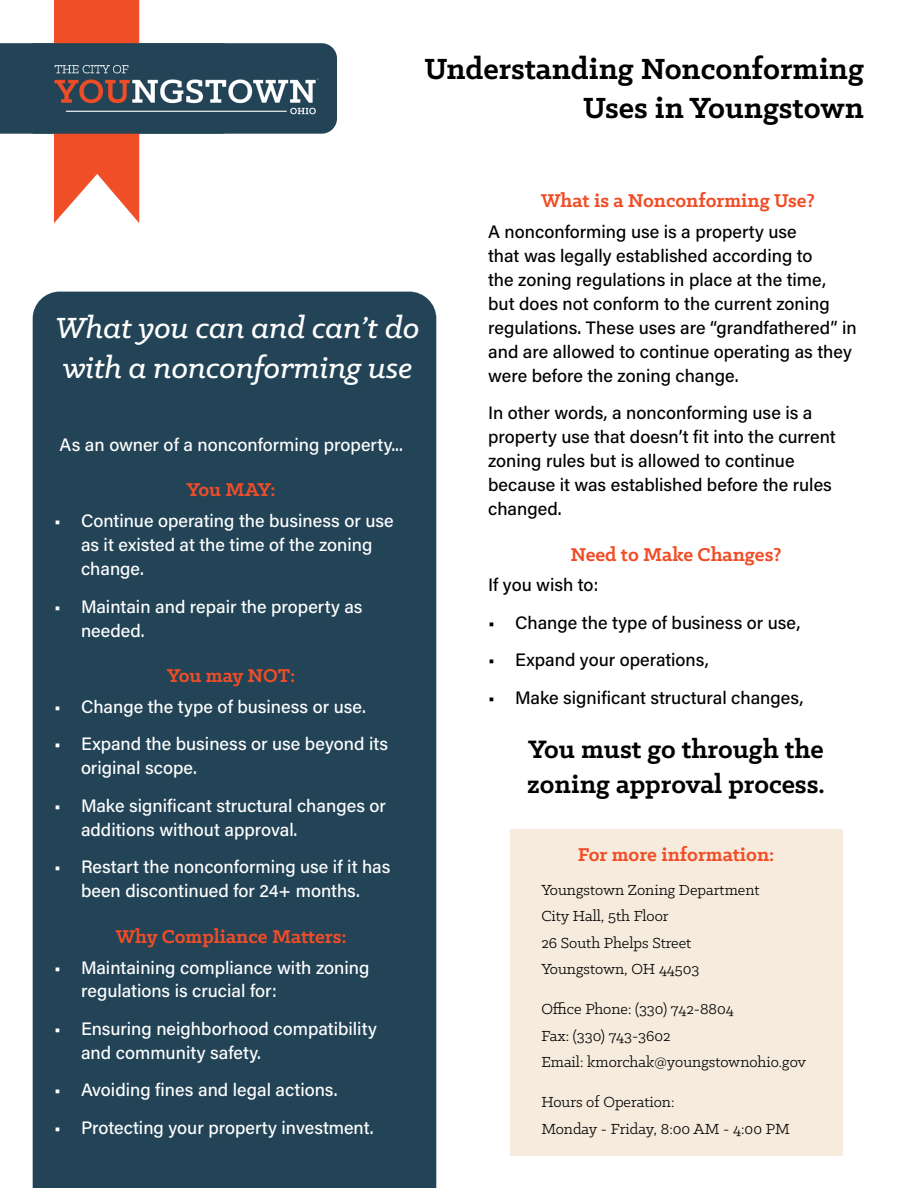
<style>
.page{position:relative;width:918px;height:1188px;background:#fff}
.page>*{position:absolute;margin:0;border:0;box-sizing:border-box;transform-origin:0 0}
.t1{font:700 33px/39.6px "Klinic Slab";color:#000;text-align:right}
.t2{font:italic 500 33px/39.6px "Klinic Slab";color:#fff}
.t3{font:700 28.5px/34.2px "Klinic Slab";color:#000}
.t4{font:700 21px "Klinic Slab";color:#f04d27}
.t5{font:500 18px/24px "Acumin Pro";color:#fff}
.t6{font:500 18px/24px "Acumin Pro";color:#000101}
.t7{font:16.5px/26.5px "Klinic Slab";color:#000}
</style>
<div class="page">
<div style="left:510px;top:829px;width:332px;height:327px;background:#f6ebdd"></div>
<div style="left:33px;top:292px;width:403px;height:896px;background:#234457"></div>
<svg style="left:0;top:0;width:140px;height:223px"></svg>
<img style="left:33px;top:43px;width:304px;height:91px">
<h1 class="t1" style="left:424px;top:48px;width:441px">Understanding Nonconforming<br>Uses in Youngstown</h1>
<h1 class="t2" style="left:56px;top:307px;width:366px">What you can and can’t do with a nonconforming use</h1>
<p class="t5" style="left:60px;top:432px;width:345px">As an owner of a nonconforming property...</p>
<p class="t4" style="left:187px;top:476px;width:90px">You MAY:</p>
<p class="t5" style="left:81px;top:508px;width:314px;text-indent:-27px">• Continue operating the business or use as it existed at the time of the zoning change.</p>
<p class="t5" style="left:81px;top:594px;width:283px;text-indent:-27px">• Maintain and repair the property as needed.</p>
<p class="t4" style="left:167px;top:662px;width:130px">You may NOT:</p>
<p class="t5" style="left:54px;top:694px;width:313px">• Change the type of business or use.</p>
<p class="t5" style="left:81px;top:731px;width:309px;text-indent:-27px">• Expand the business or use beyond its original scope.</p>
<p class="t5" style="left:81px;top:793px;width:307px;text-indent:-27px">• Make significant structural changes or additions without approval.</p>
<p class="t5" style="left:54px;top:854px;width:338px;text-align:center">• Restart the nonconforming use if it has been discontinued for 24+ months.</p>
<p class="t4" style="left:116px;top:922px;width:232px">Why Compliance Matters:</p>
<p class="t5" style="left:81px;top:954px;width:290px;text-indent:-27px">• Maintaining compliance with zoning regulations is crucial for:</p>
<p class="t5" style="left:81px;top:1016px;width:297px;text-indent:-27px">• Ensuring neighborhood compatibility and community safety.</p>
<p class="t5" style="left:54px;top:1077px;width:285px">• Avoiding fines and legal actions.</p>
<p class="t5" style="left:54px;top:1115px;width:321px">• Protecting your property investment.</p>
<p class="t4" style="left:541px;top:187px;width:275px">What is a Nonconforming Use?</p>
<p class="t6" style="left:488px;top:219px;width:370px">A nonconforming use is a property use<br>that was legally established according to<br>the zoning regulations in place at the time, but does not conform to the current zoning regulations. These uses are “grandfathered” in and are allowed to continue operating as they were before the zoning change.</p>
<p class="t6" style="left:488px;top:400px;width:349px">In other words, a nonconforming use is a property use that doesn’t fit into the current zoning rules but is allowed to continue because it was established before the rules changed.</p>
<p class="t4" style="left:571px;top:540px;width:212px">Need to Make Changes?</p>
<p class="t6" style="left:488px;top:572px;width:112px">If you wish to:</p>
<p class="t6" style="left:488px;top:610px;width:314px">• Change the type of business or use,</p>
<p class="t6" style="left:488px;top:647px;width:222px">• Expand your operations,</p>
<p class="t6" style="left:488px;top:685px;width:317px">• Make significant structural changes,</p>
<h2 class="t3" style="left:527px;top:732px;width:299px">You must go through the zoning approval process.</h2>
<p class="t4" style="left:578px;top:841px;width:198px">For more information:</p>
<p class="t7" style="left:541px;top:876px;width:220px">Youngstown Zoning Department<br>City Hall, 5th Floor<br>26 South Phelps Street<br>Youngstown, OH 44503</p>
<p class="t7" style="left:541px;top:995px;width:266px">Office Phone: (330) 742-8804<br>Fax: (330) 743-3602<br>Email: kmorchak@youngstownohio.gov</p>
<p class="t7" style="left:541px;top:1089px;width:250px">Hours of Operation:<br>Monday - Friday, 8:00 AM - 4:00 PM</p>
</div>
